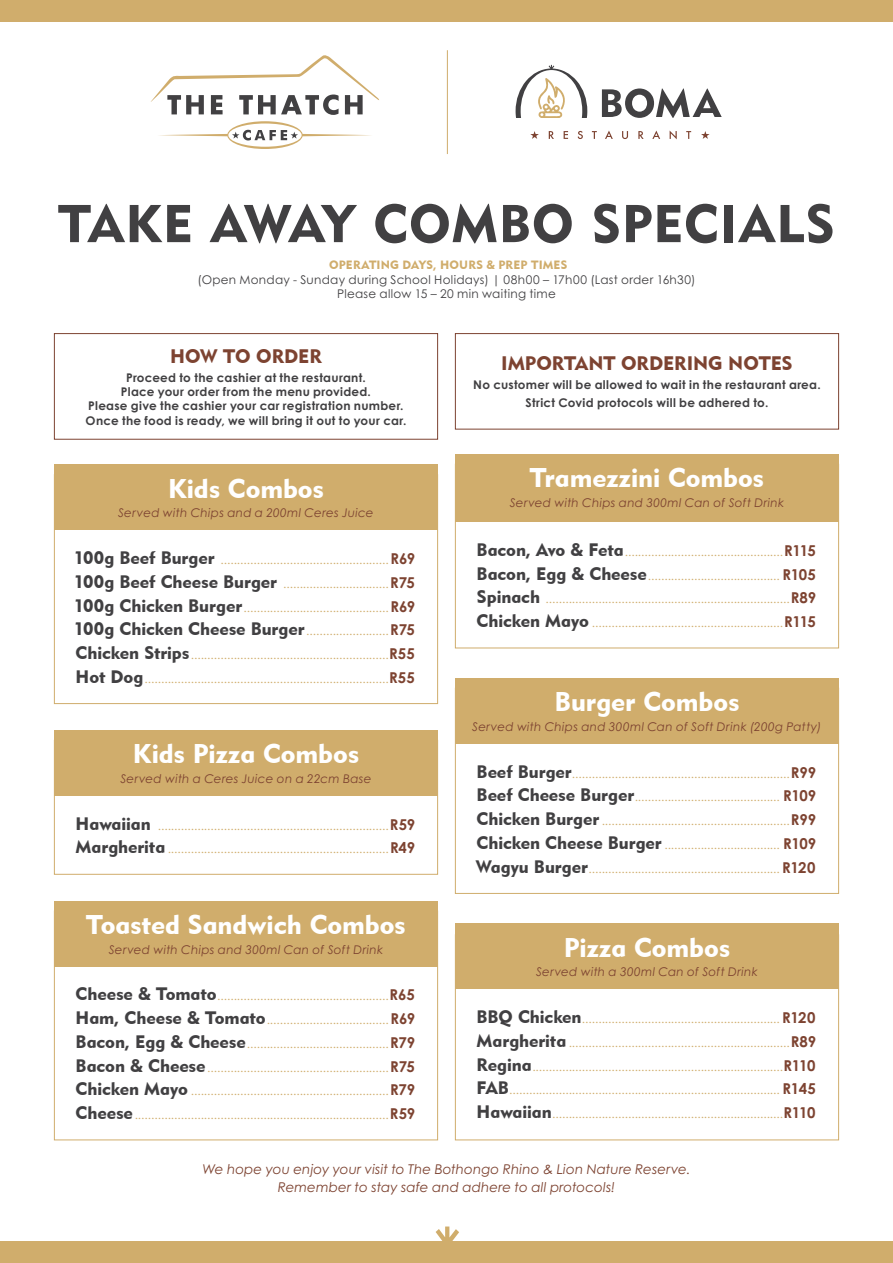
<style>
.page{position:relative;width:893px;height:1263px;background:#fff}
.page>*{position:absolute;margin:0;border:0;box-sizing:border-box;transform-origin:0 0}
.t1{font:52.5px "Geometric 415 BT Black A";letter-spacing:.02em;color:#414042}
.t2{font:27px "Geometric 415 BT Black A";letter-spacing:-.005em;color:#fff}
.t3{font:19.5px "Geometric 415 BT Black A";letter-spacing:-.005em;color:#7d4331}
.t4{font:italic 13.5px/17.4px "Century Gothic Pro";letter-spacing:.005em;color:#7d4331;text-align:center}
.t5{font:12px/23.7px "Century Gothic Pro";color:#d0ad6c;text-align:justify}
.t6{font:700 12px/14.4px "Century Gothic Pro";letter-spacing:.025em;color:#414042;text-align:center}
.t7{font:italic 12px "Century Gothic Pro";letter-spacing:.025em;color:#7d4331}
.t8{font:12px/14.4px "Century Gothic Pro";letter-spacing:.02em;color:#414042;text-align:center}
.t9{font:12px "Geometric 415 BT Black A";letter-spacing:.015em;color:#d0ad6c}
.s1{font-family:"Geometric 415 BT Black A";font-size:18px;color:#414042}
.s2{font-weight:700;font-size:15px;color:#7d4331}
</style>
<div class="page">
<div style="left:0;top:0;width:893px;height:21px;background:#d0ad6c"></div>
<svg style="left:436px;top:1226px;width:23px;height:16px"></svg>
<div style="left:0;top:1242px;width:893px;height:21px;background:#d0ad6c"></div>
<svg style="left:54px;top:530px;width:384px;height:174px"></svg>
<div style="left:54px;top:464px;width:384px;height:66px;background:#d0ad6c"></div>
<svg style="left:54px;top:966px;width:384px;height:175px"></svg>
<div style="left:54px;top:901px;width:384px;height:65px;background:#d0ad6c"></div>
<svg style="left:455px;top:744px;width:384px;height:150px"></svg>
<div style="left:455px;top:678px;width:384px;height:66px;background:#d0ad6c"></div>
<svg style="left:455px;top:989px;width:384px;height:152px"></svg>
<div style="left:455px;top:923px;width:384px;height:66px;background:#d0ad6c"></div>
<svg style="left:54px;top:796px;width:384px;height:79px"></svg>
<div style="left:54px;top:730px;width:384px;height:66px;background:#d0ad6c"></div>
<svg style="left:455px;top:522px;width:384px;height:127px"></svg>
<div style="left:455px;top:454px;width:384px;height:68px;background:#d0ad6c"></div>
<svg style="left:549px;top:131px;width:5px;height:8px"></svg>
<svg style="left:564px;top:131px;width:4px;height:8px"></svg>
<svg style="left:578px;top:131px;width:5px;height:8px"></svg>
<svg style="left:592px;top:131px;width:5px;height:8px"></svg>
<svg style="left:605px;top:131px;width:8px;height:8px"></svg>
<svg style="left:622px;top:131px;width:6px;height:8px"></svg>
<svg style="left:638px;top:131px;width:6px;height:8px"></svg>
<svg style="left:652px;top:131px;width:8px;height:8px"></svg>
<svg style="left:670px;top:131px;width:7px;height:8px"></svg>
<svg style="left:686px;top:131px;width:5px;height:8px"></svg>
<svg style="left:530px;top:131px;width:9px;height:8px"></svg>
<svg style="left:701px;top:131px;width:9px;height:8px"></svg>
<svg style="left:602px;top:88px;width:120px;height:30px"></svg>
<svg style="left:516px;top:65px;width:71px;height:53px"></svg>
<svg style="left:151px;top:55px;width:228px;height:60px"></svg>
<svg style="left:159px;top:121px;width:212px;height:28px"></svg>
<div style="left:54px;top:333px;width:384px;height:107px;border:1px solid #7d4331"></div>
<div style="left:455px;top:333px;width:384px;height:96px;border:1px solid #7d4331"></div>
<hr style="left:447px;top:50px;width:1px;height:104px;background:#d0ad6c">
<h1 class="t1" style="left:58px;top:192px;width:778px">TAKE AWAY COMBO SPECIALS</h1>
<p class="t9" style="left:329px;top:258px;width:240px">OPERATING DAYS, HOURS &amp; PREP TIMES</p>
<p class="t8" style="left:197px;top:272px;width:500px">(Open Monday - Sunday during School Holidays) | 08h00 – 17h00 (Last order 16h30)<br>Please allow 15 – 20 min waiting time</p>
<h3 class="t3" style="left:170px;top:344px;width:153px">HOW TO ORDER</h3>
<p class="t6" style="left:86px;top:370px;width:322px">Proceed to the cashier at the restaurant.<br>Place your order from the menu provided.<br>Please give the cashier your car registration number.<br>Once the food is ready, we will bring it out to your car.</p>
<h2 class="t2" style="left:168px;top:472px;width:157px">Kids Combos</h2>
<p class="t7" style="left:118px;top:506px;width:257px">Served with Chips and a 200ml Ceres Juice</p>
<p class="t5" style="left:74px;top:548px;width:343px"><span class="s1">100g Beef Burger</span> ...................................................<span class="s2">R69<br></span><span class="s1">100g Beef Cheese Burger</span> ................................<span class="s2">R75<br></span><span class="s1">100g Chicken Burger</span>............................................<span class="s2">R69<br></span><span class="s1">100g Chicken Cheese Burger</span>.........................<span class="s2">R75<br></span><span class="s1">Chicken Strips</span>............................................................<span class="s2">R55<br></span><span class="s1">Hot Dog</span>..........................................................................<span class="s2">R55</span></p>
<h2 class="t2" style="left:133px;top:737px;width:228px">Kids Pizza Combos</h2>
<p class="t7" style="left:120px;top:771px;width:253px">Served with a Ceres Juice on a 22cm Base</p>
<p class="t5" style="left:76px;top:813px;width:341px"><span class="s1">Hawaiian</span> ......................................................................<span class="s2">R59<br></span><span class="s1">Margherita</span> ...................................................................<span class="s2">R49</span></p>
<h2 class="t2" style="left:86px;top:908px;width:321px">Toasted Sandwich Combos</h2>
<p class="t7" style="left:109px;top:942px;width:276px">Served with Chips and 300ml Can of Soft Drink</p>
<p class="t5" style="left:76px;top:984px;width:341px"><span class="s1">Cheese &amp; Tomato</span>....................................................<span class="s2">R65<br></span><span class="s1">Ham, Cheese &amp; Tomato</span>.....................................<span class="s2">R69<br></span><span class="s1">Bacon, Egg &amp; Cheese</span>...........................................<span class="s2">R79<br></span><span class="s1">Bacon &amp; Cheese</span>.......................................................<span class="s2">R75<br></span><span class="s1">Chicken Mayo</span> ............................................................<span class="s2">R79<br></span><span class="s1">Cheese</span>.............................................................................<span class="s2">R59</span></p>
<h3 class="t3" style="left:501px;top:351px;width:293px">IMPORTANT ORDERING NOTES</h3>
<p class="t6" style="left:473px;top:375px;width:349px;line-height:18.6px">No customer will be allowed to wait in the restaurant area.<br>Strict Covid protocols will be adhered to.</p>
<h2 class="t2" style="left:530px;top:461px;width:236px">Tramezzini Combos</h2>
<p class="t7" style="left:510px;top:495px;width:276px">Served with Chips and 300ml Can of Soft Drink</p>
<p class="t5" style="left:477px;top:540px;width:341px"><span class="s1">Bacon, Avo &amp; Feta</span>................................................<span class="s2">R115<br></span><span class="s1">Bacon, Egg &amp; Cheese</span>........................................ <span class="s2">R105<br></span><span class="s1">Spinach</span> ..........................................................................<span class="s2">R89<br></span><span class="s1">Chicken Mayo</span> ..........................................................<span class="s2">R115</span></p>
<h2 class="t2" style="left:554px;top:685px;width:186px">Burger Combos</h2>
<p class="t7" style="left:472px;top:719px;width:351px">Served with Chips and 300ml Can of Soft Drink (200g Patty)</p>
<p class="t5" style="left:476px;top:761px;width:342px"><span class="s1">Beef Burger</span>..................................................................<span class="s2">R99<br></span><span class="s1">Beef Cheese Burger</span>............................................ <span class="s2">R109<br></span><span class="s1">Chicken Burger</span> .........................................................<span class="s2">R99<br></span><span class="s1">Chicken Cheese Burger</span> ................................... <span class="s2">R109<br></span><span class="s1">Wagyu Burger</span>.......................................................... <span class="s2">R120</span></p>
<h2 class="t2" style="left:564px;top:931px;width:168px">Pizza Combos</h2>
<p class="t7" style="left:536px;top:965px;width:223px">Served with a 300ml Can of Soft Drink</p>
<p class="t5" style="left:477px;top:1007px;width:341px"><span class="s1">BBQ Chicken</span>............................................................ <span class="s2">R120<br></span><span class="s1">Margherita</span> ...................................................................<span class="s2">R89<br></span><span class="s1">Regina</span>............................................................................<span class="s2">R110<br></span><span class="s1">FAB</span>.................................................................................. <span class="s2">R145<br></span><span class="s1">Hawaiian</span>......................................................................<span class="s2">R110</span></p>
<p class="t4" style="left:202px;top:1161px;width:490px">We hope you enjoy your visit to The Bothongo Rhino &amp; Lion Nature Reserve.<br>Remember to stay safe and adhere to all protocols!</p>
</div>
